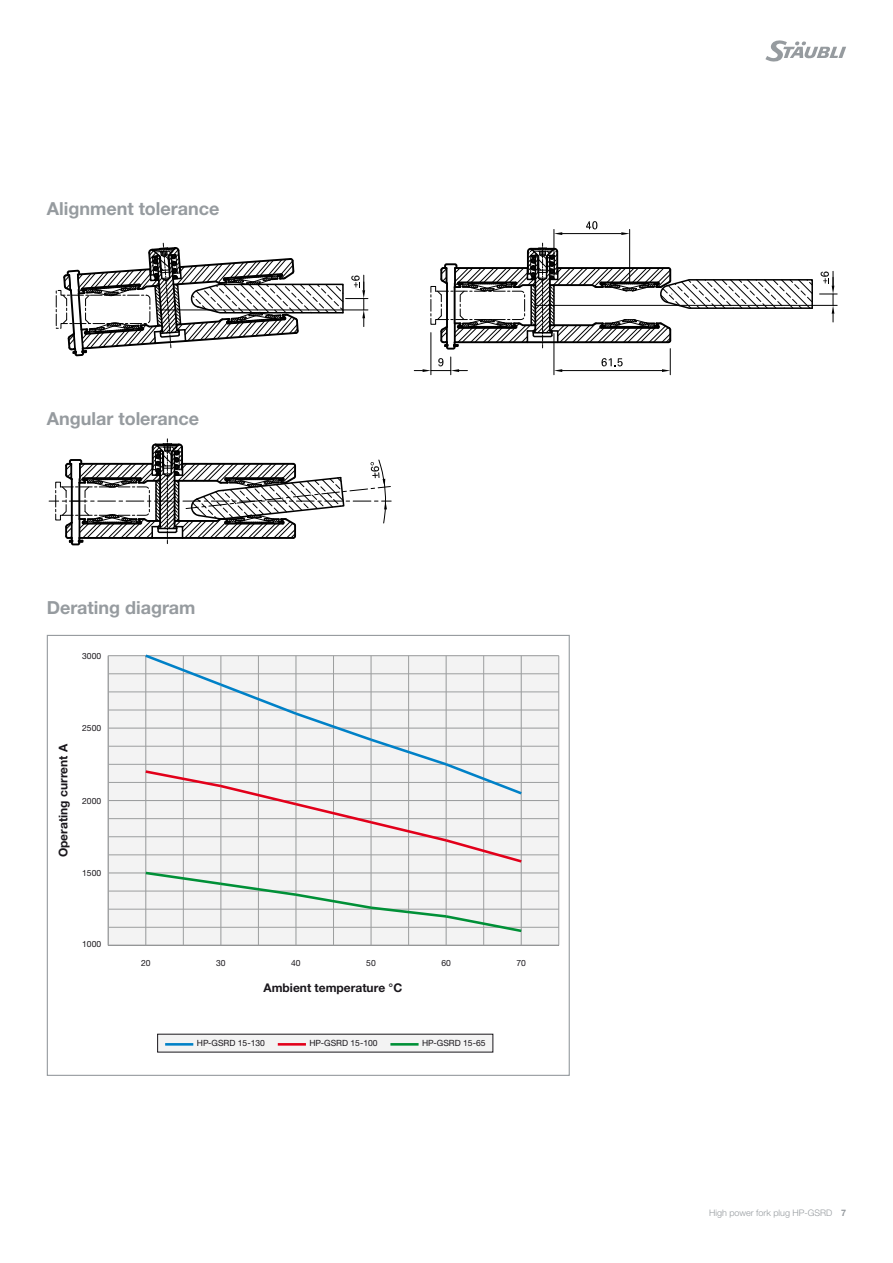
<style>
.page{position:relative;width:893px;height:1263px;background:#fff}
.page>*{position:absolute;margin:0;border:0;box-sizing:border-box;transform-origin:0 0}
.Subheadline_Inside_E{font:700 18px "Helvetica Neue LTW1 G";color:#969b9f}
.Productname_Inside_n{font:700 12px "Helvetica Neue LTW1 G";color:#1a171c}
.t1{font:300 9px "Helvetica Neue LTW1 G";color:#969b9f}
.t2{font:8.55px "Helvetica Neue LTW1 G";color:#1a171c}
.s1{font-weight:700}
</style>
<div class="page">
<svg style="left:765px;top:40px;width:81px;height:22px"></svg>
<hr style="left:536px;top:305px;width:301px;height:1px;background:#000">
<hr style="left:553px;top:229px;width:1px;height:48px;background:#000">
<hr style="left:629px;top:229px;width:1px;height:53px;background:#000">
<hr style="left:562px;top:233px;width:59px;height:1px;background:#000">
<svg style="left:554px;top:232px;width:8px;height:3px"></svg>
<svg style="left:621px;top:232px;width:9px;height:3px"></svg>
<svg style="left:586px;top:221px;width:12px;height:9px"></svg>
<svg style="left:414px;top:243px;width:400px;height:132px"></svg>
<svg style="left:55px;top:243px;width:313px;height:114px"></svg>
<svg style="left:820px;top:271px;width:17px;height:51px"></svg>
<svg style="left:49px;top:439px;width:342px;height:107px"></svg>
<div style="left:158px;top:1034px;width:335px;height:18px;background:#f3f3f3"></div>
<div style="left:108px;top:656px;width:451px;height:289px;background:#f3f3f3"></div>
<hr style="left:183px;top:656px;width:1px;height:289px;background:#9c9e9f">
<hr style="left:258px;top:656px;width:1px;height:289px;background:#9c9e9f">
<hr style="left:333px;top:656px;width:1px;height:289px;background:#9c9e9f">
<hr style="left:408px;top:656px;width:1px;height:289px;background:#9c9e9f">
<hr style="left:483px;top:656px;width:1px;height:289px;background:#9c9e9f">
<hr style="left:558px;top:656px;width:1px;height:289px;background:#9c9e9f">
<hr style="left:145px;top:656px;width:1px;height:289px;background:#9c9e9f">
<hr style="left:220px;top:656px;width:1px;height:289px;background:#9c9e9f">
<hr style="left:295px;top:656px;width:1px;height:289px;background:#9c9e9f">
<hr style="left:370px;top:656px;width:2px;height:289px;background:#9c9e9f">
<hr style="left:446px;top:656px;width:1px;height:289px;background:#9c9e9f">
<hr style="left:521px;top:656px;width:1px;height:289px;background:#9c9e9f">
<hr style="left:108px;top:656px;width:1px;height:289px;background:#9c9e9f">
<hr style="left:108px;top:945px;width:451px;height:1px;background:#9c9e9f">
<hr style="left:108px;top:872px;width:451px;height:1px;background:#9c9e9f">
<hr style="left:108px;top:800px;width:451px;height:1px;background:#9c9e9f">
<hr style="left:108px;top:727px;width:451px;height:2px;background:#9c9e9f">
<hr style="left:108px;top:655px;width:451px;height:1px;background:#9c9e9f">
<hr style="left:108px;top:927px;width:451px;height:1px;background:#9c9e9f">
<hr style="left:108px;top:909px;width:451px;height:1px;background:#9c9e9f">
<hr style="left:108px;top:891px;width:451px;height:1px;background:#9c9e9f">
<hr style="left:108px;top:854px;width:451px;height:1px;background:#9c9e9f">
<hr style="left:108px;top:836px;width:451px;height:1px;background:#9c9e9f">
<hr style="left:108px;top:818px;width:451px;height:1px;background:#9c9e9f">
<hr style="left:108px;top:782px;width:451px;height:1px;background:#9c9e9f">
<hr style="left:108px;top:764px;width:451px;height:1px;background:#9c9e9f">
<hr style="left:108px;top:746px;width:451px;height:1px;background:#9c9e9f">
<hr style="left:108px;top:710px;width:451px;height:1px;background:#9c9e9f">
<hr style="left:108px;top:692px;width:451px;height:1px;background:#9c9e9f">
<hr style="left:108px;top:673px;width:451px;height:1px;background:#9c9e9f">
<hr style="left:390px;top:1043px;width:29px;height:2px;background:#009037">
<svg style="left:143px;top:870px;width:381px;height:64px"></svg>
<hr style="left:278px;top:1043px;width:28px;height:2px;background:#e2001a">
<hr style="left:165px;top:1043px;width:28px;height:2px;background:#0081c7">
<svg style="left:142px;top:654px;width:383px;height:210px"></svg>
<p class="Subheadline_Inside_E" style="left:47px;top:197px;width:174px">Alignment tolerance</p>
<p class="Subheadline_Inside_E" style="left:47px;top:407px;width:154px">Angular tolerance</p>
<p class="Subheadline_Inside_E" style="left:47px;top:596px;width:150px">Derating diagram</p>
<p class="t2" style="left:82px;top:650px;width:21px">3000</p>
<p class="Productname_Inside_n" style="left:56px;top:857px;width:115px;rotate:-90deg">Operating current A</p>
<p class="t2" style="left:82px;top:723px;width:21px">2500</p>
<p class="t2" style="left:82px;top:795px;width:21px">2000</p>
<p class="t2" style="left:82px;top:868px;width:21px">1500</p>
<p class="t2" style="left:82px;top:939px;width:21px">1000</p>
<p class="t2" style="left:141px;top:957px;width:11px">20</p>
<p class="t2" style="left:216px;top:957px;width:11px">30</p>
<p class="t2" style="left:291px;top:957px;width:11px">40</p>
<p class="t2" style="left:366px;top:957px;width:11px">50</p>
<p class="t2" style="left:441px;top:957px;width:11px">60</p>
<p class="t2" style="left:516px;top:957px;width:11px">70</p>
<p class="Productname_Inside_n" style="left:264px;top:980px;width:140px">Ambient temperature °C</p>
<p class="t2" style="left:197px;top:1038px;width:70px">HP-GSRD 15-130</p>
<p class="t2" style="left:309px;top:1038px;width:70px">HP-GSRD 15-100</p>
<p class="t2" style="left:422px;top:1038px;width:65px">HP-GSRD 15-65</p>
<p class="t1" style="left:709px;top:1207px;width:139px">High power fork plug HP-GSRD <span class="s1">7</span></p>
</div>
